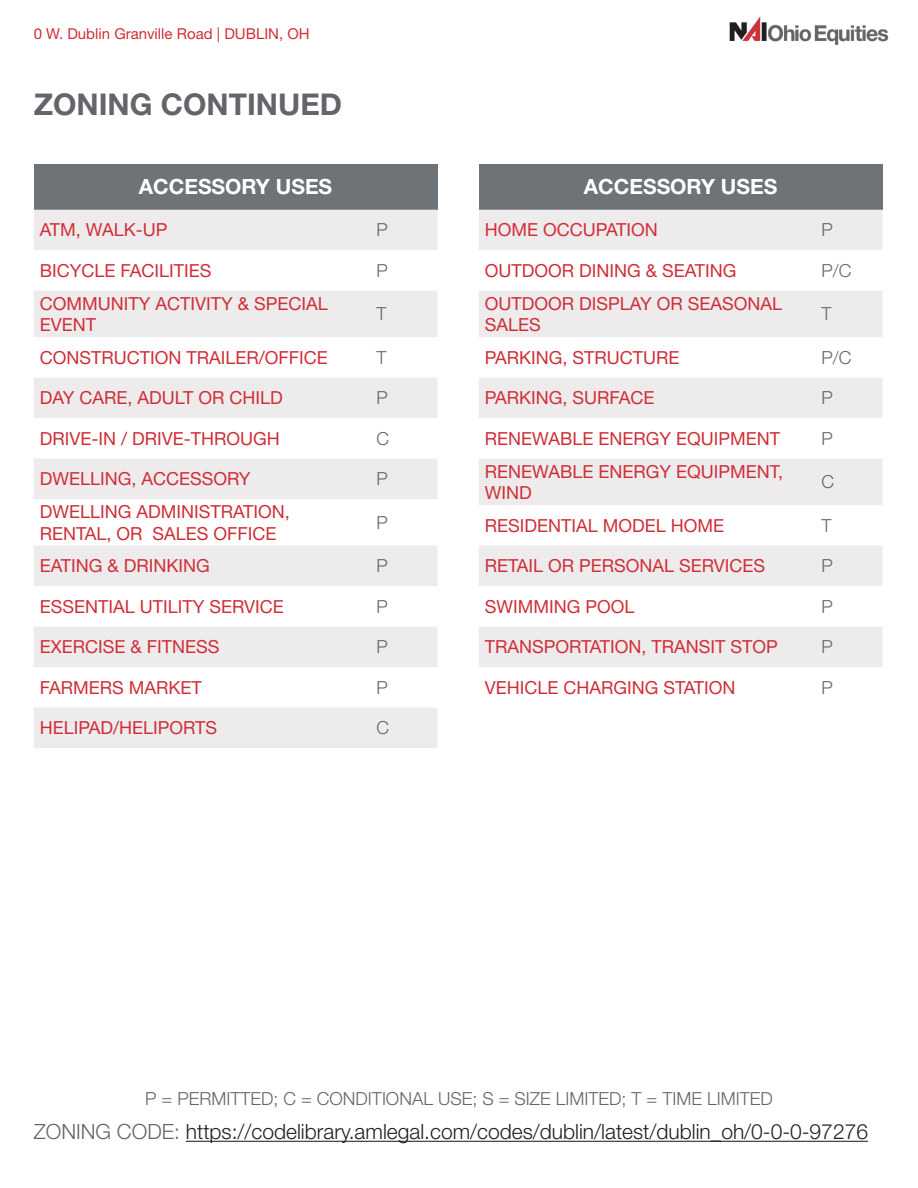
<style>
.page{position:relative;width:918px;height:1188px;background:#fff}
.page>*{position:absolute;margin:0;border:0;box-sizing:border-box;transform-origin:0 0}
.Page_Title{font:700 30px "Helvetica Neue LT Std";color:#63656a}
.Table_of_Contents_-_Page_Name{font:300 21px "Helvetica Neue LT Std";color:#231f20}
.t1{font:700 21px "Helvetica Neue LT Std";color:#fff}
.t2{font:18px/21.6px "Helvetica Neue LT Std";color:#d02e37}
.t3{font:300 18px "Helvetica Neue LT Std";color:#63656a}
.t4{font:15px "Helvetica Neue LT Std";color:#d02e37}
.s1{color:#63656a}
</style>
<div class="page">
<img style="left:729px;top:16px;width:160px;height:29px">
<div style="left:34px;top:164px;width:403px;height:46px;background:#6d7377"></div>
<svg style="left:34px;top:210px;width:403px;height:538px;fill:#eeebec"></svg>
<div style="left:479px;top:164px;width:403px;height:46px;background:#6d7377"></div>
<svg style="left:479px;top:210px;width:403px;height:457px;fill:#eeebec"></svg>
<hr style="left:186px;top:1141px;width:682px;height:1px;background:#231f20">
<p class="t4" style="left:34px;top:25px;width:277px">0 W. Dublin Granville Road | DUBLIN, OH</p>
<p class="Page_Title" style="left:34px;top:86px;width:310px">ZONING CONTINUED</p>
<p class="t1" style="left:139px;top:174px;width:195px">ACCESSORY USES</p>
<p class="t2" style="left:40px;top:219px;width:129px">ATM, WALK-UP</p>
<p class="t3" style="left:376px;top:219px;width:13px">P</p>
<p class="t2" style="left:40px;top:259px;width:173px">BICYCLE FACILITIES</p>
<p class="t3" style="left:376px;top:259px;width:13px">P</p>
<p class="t2" style="left:40px;top:292px;width:289px">COMMUNITY ACTIVITY &amp; SPECIAL<br>EVENT</p>
<p class="t3" style="left:376px;top:303px;width:12px">T</p>
<p class="t2" style="left:40px;top:346px;width:289px">CONSTRUCTION TRAILER/OFFICE</p>
<p class="t3" style="left:376px;top:346px;width:12px">T</p>
<p class="t2" style="left:40px;top:387px;width:245px">DAY CARE, ADULT OR CHILD</p>
<p class="t3" style="left:376px;top:387px;width:13px">P</p>
<p class="t2" style="left:40px;top:427px;width:241px">DRIVE-IN / DRIVE-THROUGH</p>
<p class="t3" style="left:376px;top:427px;width:14px">C</p>
<p class="t2" style="left:40px;top:468px;width:212px">DWELLING, ACCESSORY</p>
<p class="t3" style="left:376px;top:468px;width:13px">P</p>
<p class="t2" style="left:40px;top:501px;width:252px">DWELLING ADMINISTRATION,</p>
<p class="t2" style="left:40px;top:522px;width:238px">RENTAL, OR SALES OFFICE</p>
<p class="t3" style="left:376px;top:511px;width:13px">P</p>
<p class="t2" style="left:40px;top:555px;width:171px">EATING &amp; DRINKING</p>
<p class="t3" style="left:376px;top:555px;width:13px">P</p>
<p class="t2" style="left:40px;top:595px;width:245px">ESSENTIAL UTILITY SERVICE</p>
<p class="t3" style="left:376px;top:595px;width:13px">P</p>
<p class="t2" style="left:40px;top:636px;width:181px">EXERCISE &amp; FITNESS</p>
<p class="t3" style="left:376px;top:636px;width:13px">P</p>
<p class="t2" style="left:40px;top:676px;width:164px">FARMERS MARKET</p>
<p class="t3" style="left:376px;top:676px;width:13px">P</p>
<p class="t2" style="left:40px;top:717px;width:179px">HELIPAD/HELIPORTS</p>
<p class="t3" style="left:376px;top:717px;width:14px">C</p>
<p class="t1" style="left:584px;top:174px;width:195px">ACCESSORY USES</p>
<p class="t2" style="left:485px;top:219px;width:175px">HOME OCCUPATION</p>
<p class="t3" style="left:821px;top:219px;width:13px">P</p>
<p class="t2" style="left:485px;top:259px;width:253px">OUTDOOR DINING &amp; SEATING</p>
<p class="t3" style="left:821px;top:259px;width:32px">P/C</p>
<p class="t2" style="left:485px;top:292px;width:299px">OUTDOOR DISPLAY OR SEASONAL<br>SALES</p>
<p class="t3" style="left:821px;top:303px;width:12px">T</p>
<p class="t2" style="left:485px;top:346px;width:196px">PARKING, STRUCTURE</p>
<p class="t3" style="left:821px;top:346px;width:32px">P/C</p>
<p class="t2" style="left:485px;top:387px;width:171px">PARKING, SURFACE</p>
<p class="t3" style="left:821px;top:387px;width:13px">P</p>
<p class="t2" style="left:485px;top:427px;width:297px">RENEWABLE ENERGY EQUIPMENT</p>
<p class="t3" style="left:821px;top:427px;width:13px">P</p>
<p class="t2" style="left:485px;top:460px;width:300px">RENEWABLE ENERGY EQUIPMENT,<br>WIND</p>
<p class="t3" style="left:821px;top:471px;width:14px">C</p>
<p class="t2" style="left:485px;top:514px;width:241px">RESIDENTIAL MODEL HOME</p>
<p class="t3" style="left:821px;top:514px;width:12px">T</p>
<p class="t2" style="left:485px;top:555px;width:282px">RETAIL OR PERSONAL SERVICES</p>
<p class="t3" style="left:821px;top:555px;width:13px">P</p>
<p class="t2" style="left:485px;top:595px;width:151px">SWIMMING POOL</p>
<p class="t3" style="left:821px;top:595px;width:13px">P</p>
<p class="t2" style="left:485px;top:636px;width:295px">TRANSPORTATION, TRANSIT STOP</p>
<p class="t3" style="left:821px;top:636px;width:13px">P</p>
<p class="t2" style="left:485px;top:676px;width:252px">VEHICLE CHARGING STATION</p>
<p class="t3" style="left:821px;top:676px;width:13px">P</p>
<p class="t3" style="left:145px;top:1088px;width:629px">P = PERMITTED; C = CONDITIONAL USE; S = SIZE LIMITED; T = TIME LIMITED</p>
<p class="Table_of_Contents_-_Page_Name" style="left:34px;top:1119px;width:836px"><span class="s1">ZONING CODE:</span> https://codelibrary.amlegal.com/codes/dublin/latest/dublin_oh/0-0-0-97276</p>
</div>
